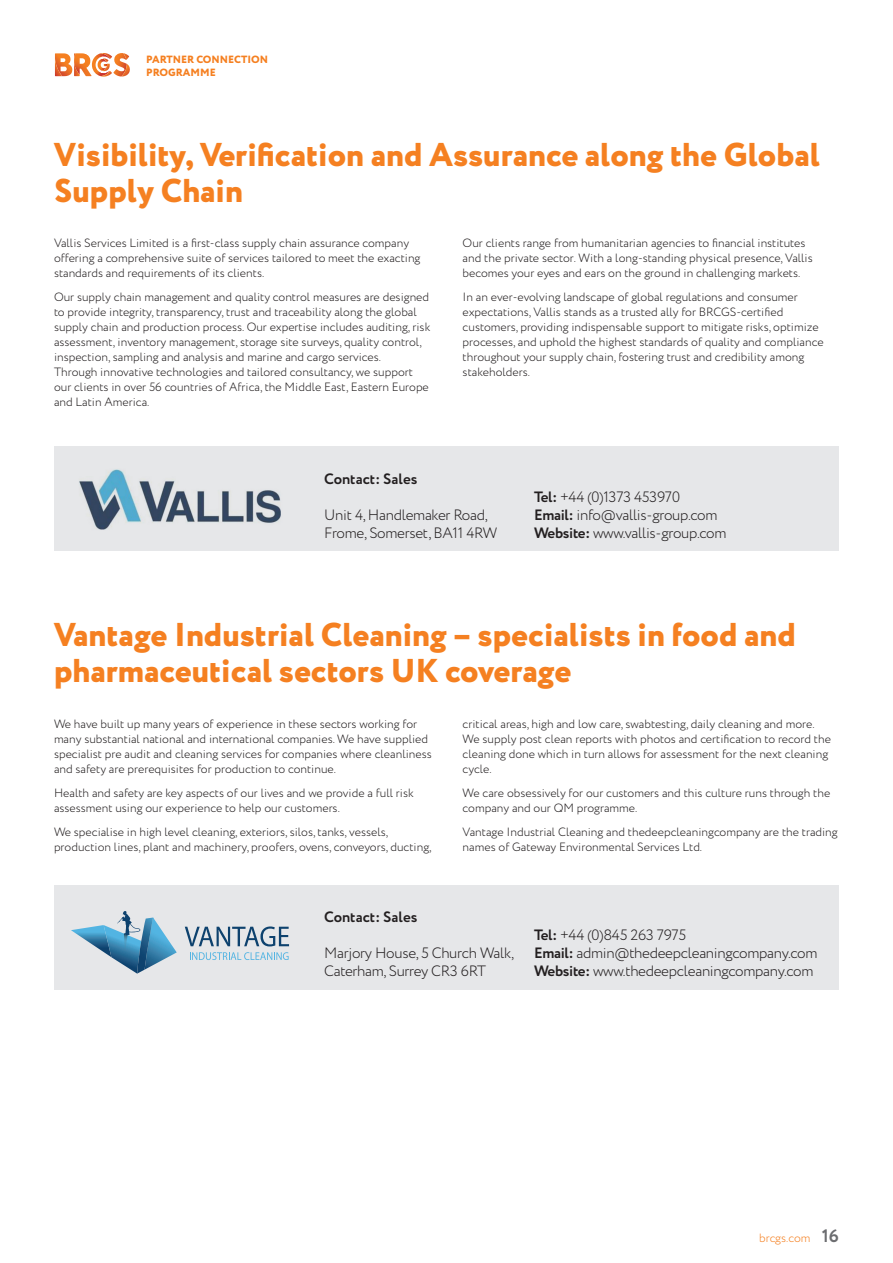
<style>
.page{position:relative;width:893px;height:1263px;background:#fff}
.page>*{position:absolute;margin:0;border:0;box-sizing:border-box;transform-origin:0 0}
.t1{font:800 33px/36px "Circe";color:#f58021}
.t2{font:300 15px/18px "Circe";letter-spacing:-.02em;color:#231f20}
.t3{font:700 15px "Circe";color:#231f20}
.Bullets{font:300 12px/15px "Circe";color:#231f20}
.t4{font:300 12px "Circe";color:#f58021}
.t5{font:800 10.5px "Circe";color:#f58021}
.s1{font-weight:700}
.s2{font-weight:700;font-size:18px;color:#6c6d70}
</style>
<div class="page">
<svg style="left:55px;top:53px;width:75px;height:24px"></svg>
<div style="left:54px;top:885px;width:785px;height:105px;background:#e6e7e9"></div>
<svg style="left:185px;top:926px;width:104px;height:20px"></svg>
<svg style="left:190px;top:952px;width:99px;height:8px"></svg>
<svg style="left:71px;top:911px;width:106px;height:63px"></svg>
<div style="left:54px;top:446px;width:785px;height:105px;background:#e6e7e9"></div>
<img style="left:79px;top:469px;width:202px;height:61px">
<p class="t5" style="left:146px;top:52px;width:123px">PARTNER CONNECTION</p>
<p class="t5" style="left:146px;top:65px;width:71px">PROGRAMME</p>
<p class="t1" style="left:54px;top:138px;width:767px">Visibility, Verification and Assurance along the Global<br>Supply Chain</p>
<p class="Bullets" style="left:54px;top:236px;width:368px">Vallis Services Limited is a first-class supply chain assurance company offering a comprehensive suite of services tailored to meet the exacting standards and requirements of its clients.</p>
<p class="Bullets" style="left:54px;top:290px;width:378px">Our supply chain management and quality control measures are designed to provide integrity, transparency, trust and traceability along the global supply chain and production process. Our expertise includes auditing, risk assessment, inventory management, storage site surveys, quality control, inspection, sampling and analysis and marine and cargo services.</p>
<p class="Bullets" style="left:54px;top:365px;width:376px">Through innovative technologies and tailored consultancy, we support our clients in over 56 countries of Africa, the Middle East, Eastern Europe and Latin America.</p>
<p class="Bullets" style="left:463px;top:236px;width:352px">Our clients range from humanitarian agencies to financial institutes and the private sector. With a long-standing physical presence, Vallis becomes your eyes and ears on the ground in challenging markets.</p>
<p class="Bullets" style="left:463px;top:290px;width:362px">In an ever-evolving landscape of global regulations and consumer expectations, Vallis stands as a trusted ally for BRCGS-certified customers, providing indispensable support to mitigate risks, optimize processes, and uphold the highest standards of quality and compliance throughout your supply chain, fostering trust and credibility among stakeholders.</p>
<p class="t3" style="left:324px;top:469px;width:95px">Contact: Sales</p>
<p class="t2" style="left:324px;top:506px;width:174px">Unit 4, Handlemaker Road,<br>Frome, Somerset, BA11 4RW</p>
<p class="t2" style="left:534px;top:488px;width:194px"><span class="s1">Tel:</span> +44 (0)1373 453970<br><span class="s1">Email:</span> info@vallis-group.com<br><span class="s1">Website:</span> www.vallis-group.com</p>
<p class="t1" style="left:54px;top:619px;width:743px">Vantage Industrial Cleaning – specialists in food and pharmaceutical sectors UK coverage</p>
<p class="Bullets" style="left:54px;top:716px;width:379px">We have built up many years of experience in these sectors working for many substantial national and international companies. We have supplied specialist pre audit and cleaning services for companies where cleanliness and safety are prerequisites for production to continue.</p>
<p class="Bullets" style="left:54px;top:785px;width:361px">Health and safety are key aspects of our lives and we provide a full risk assessment using our experience to help our customers.</p>
<p class="Bullets" style="left:54px;top:824px;width:379px">We specialise in high level cleaning, exteriors, silos, tanks, vessels, production lines, plant and machinery, proofers, ovens, conveyors, ducting,</p>
<p class="Bullets" style="left:463px;top:716px;width:370px">critical areas, high and low care, swabtesting, daily cleaning and more.<br>We supply post clean reports with photos and certification to record the cleaning done which in turn allows for assessment for the next cleaning cycle.</p>
<p class="Bullets" style="left:463px;top:785px;width:369px">We care obsessively for our customers and this culture runs through the company and our QM programme.</p>
<p class="Bullets" style="left:463px;top:824px;width:377px">Vantage Industrial Cleaning and thedeepcleaningcompany are the trading names of Gateway Environmental Services Ltd.</p>
<p class="t3" style="left:324px;top:907px;width:95px">Contact: Sales</p>
<p class="t2" style="left:324px;top:944px;width:191px">Marjory House, 5 Church Walk,<br>Caterham, Surrey CR3 6RT</p>
<p class="t2" style="left:534px;top:926px;width:285px"><span class="s1">Tel:</span> +44 (0)845 263 7975<br><span class="s1">Email:</span> admin@thedeepcleaningcompany.com<br><span class="s1">Website:</span> www.thedeepcleaningcompany.com</p>
<p class="t4" style="left:759px;top:1230px;width:81px">brcgs.com <span class="s2">16</span></p>
</div>
